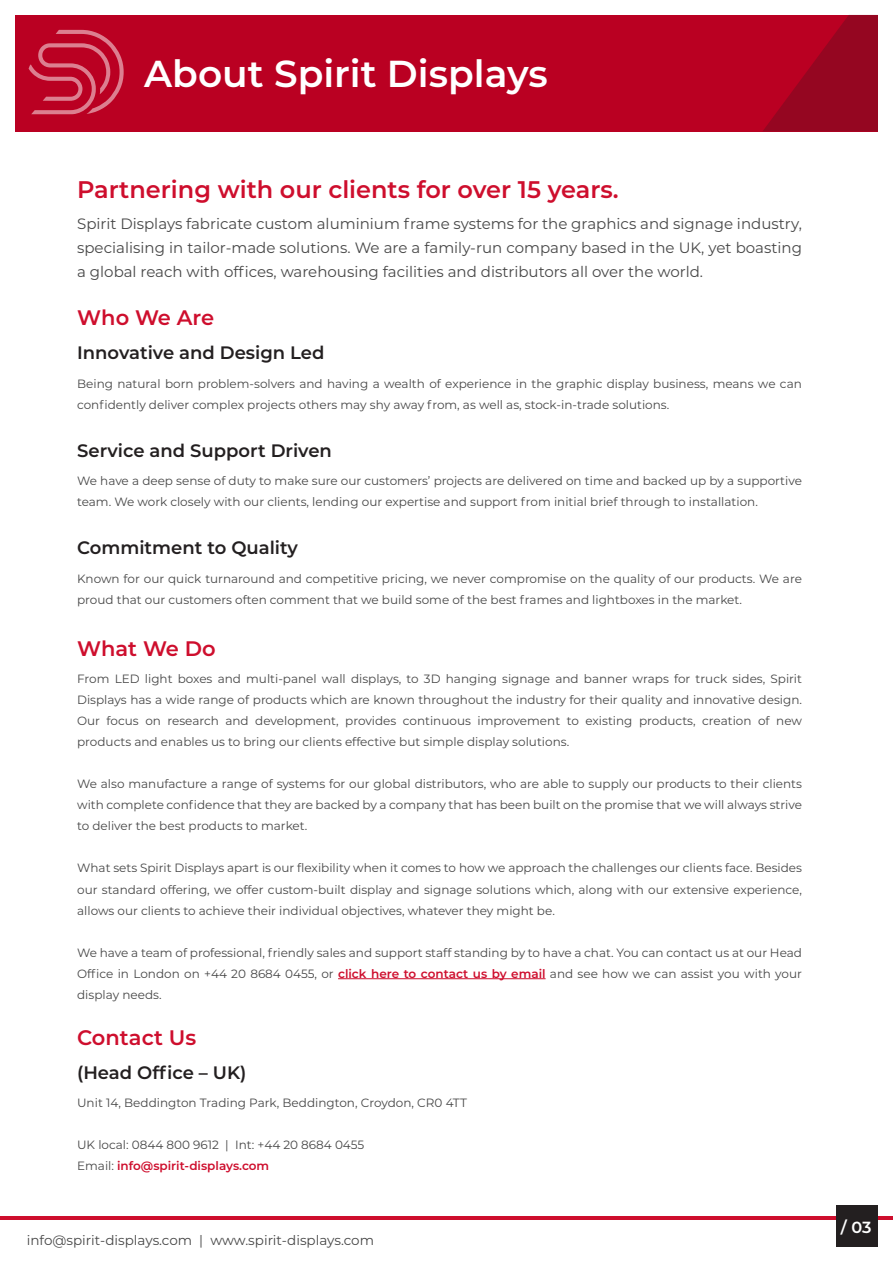
<style>
.page{position:relative;width:893px;height:1262px;background:#fff}
.page>*{position:absolute;margin:0;border:0;box-sizing:border-box;transform-origin:0 0}
.t1{font:600 37.5px "Montserrat";color:#fff}
.t2{font:600 24px "Montserrat";color:#ce0e2d}
.t3{font:600 21px "Montserrat";color:#ce0e2d}
.t4{font:600 18px "Montserrat";color:#231f20}
.t5{font:600 16.05px "Montserrat";color:#fff}
.t6{font:15px/24px "Montserrat";color:#474747;text-align:justify}
.t7{font:13.5px "Montserrat";color:#474747}
.t8{font:12px/21px "Montserrat";color:#474747}
.s1{font-weight:600;color:#ce0e2d}
</style>
<div class="page">
<div style="left:15px;top:15px;width:863px;height:116px;background:#ba0022"></div>
<svg style="left:29px;top:30px;width:95px;height:84px"></svg>
<hr style="left:0;top:1216px;width:892px;height:3px;background:#ce0e2d">
<div style="left:836px;top:1205px;width:42px;height:42px;background:#231f20"></div>
<hr style="left:338px;top:978px;width:207px;height:1px;background:#ce0e2d">
<svg style="left:763px;top:15px;width:115px;height:116px"></svg>
<h1 class="t1" style="left:144px;top:47px;width:405px">About Spirit Displays</h1>
<h2 class="t2" style="left:77px;top:172px;width:543px">Partnering with our clients for over 15 years.</h2>
<p class="t6" style="left:77px;top:211px;width:726px">Spirit Displays fabricate custom aluminium frame systems for the graphics and signage industry, specialising in tailor-made solutions. We are a family-run company based in the UK, yet boasting a global reach with offices, warehousing facilities and distributors all over the world.</p>
<h3 class="t3" style="left:77px;top:303px;width:138px">Who We Are</h3>
<h3 class="t4" style="left:77px;top:340px;width:249px">Innovative and Design Led</h3>
<p class="t8" style="left:77px;top:372px;width:726px">Being natural born problem-solvers and having a wealth of experience in the graphic display business, means we can confidently deliver complex projects others may shy away from, as well as, stock-in-trade solutions.</p>
<h3 class="t4" style="left:77px;top:438px;width:256px">Service and Support Driven</h3>
<p class="t8" style="left:77px;top:470px;width:726px">We have a deep sense of duty to make sure our customers’ projects are delivered on time and backed up by a supportive team. We work closely with our clients, lending our expertise and support from initial brief through to installation.</p>
<h3 class="t4" style="left:77px;top:535px;width:222px">Commitment to Quality</h3>
<p class="t8" style="left:77px;top:567px;width:726px">Known for our quick turnaround and competitive pricing, we never compromise on the quality of our products. We are proud that our customers often comment that we build some of the best frames and lightboxes in the market.</p>
<h3 class="t3" style="left:77px;top:633px;width:140px">What We Do</h3>
<p class="t8" style="left:77px;top:668px;width:726px;text-align:justify">From LED light boxes and multi-panel wall displays, to 3D hanging signage and banner wraps for truck sides, Spirit Displays has a wide range of products which are known throughout the industry for their quality and innovative design.<br>Our focus on research and development, provides continuous improvement to existing products, creation of new products and enables us to bring our clients effective but simple display solutions.</p>
<p class="t8" style="left:77px;top:773px;width:726px;text-align:justify">We also manufacture a range of systems for our global distributors, who are able to supply our products to their clients with complete confidence that they are backed by a company that has been built on the promise that we will always strive to deliver the best products to market.</p>
<p class="t8" style="left:77px;top:857px;width:726px;text-align:justify">What sets Spirit Displays apart is our flexibility when it comes to how we approach the challenges our clients face. Besides our standard offering, we offer custom-built display and signage solutions which, along with our extensive experience, allows our clients to achieve their individual objectives, whatever they might be.</p>
<p class="t8" style="left:77px;top:941px;width:726px;text-align:justify">We have a team of professional, friendly sales and support staff standing by to have a chat. You can contact us at our Head Office in London on +44 20 8684 0455, or <span class="s1">click here to contact us by email</span> and see how we can assist you with your display needs.</p>
<h3 class="t3" style="left:77px;top:1022px;width:120px">Contact Us</h3>
<h3 class="t4" style="left:77px;top:1059px;width:171px">(Head Office – UK)</h3>
<p class="t8" style="left:77px;top:1092px;width:391px">Unit 14, Beddington Trading Park, Beddington, Croydon, CR0 4TT</p>
<p class="t8" style="left:77px;top:1134px;width:289px">UK local: 0844 800 9612 | Int: +44 20 8684 0455<br>Email: <span class="s1">info@spirit-displays.com</span></p>
<p class="t7" style="left:27px;top:1230px;width:349px">info@spirit-displays.com | www.spirit-displays.com</p>
<h3 class="t5" style="left:840px;top:1215px;width:32px">/ 03</h3>
</div>
